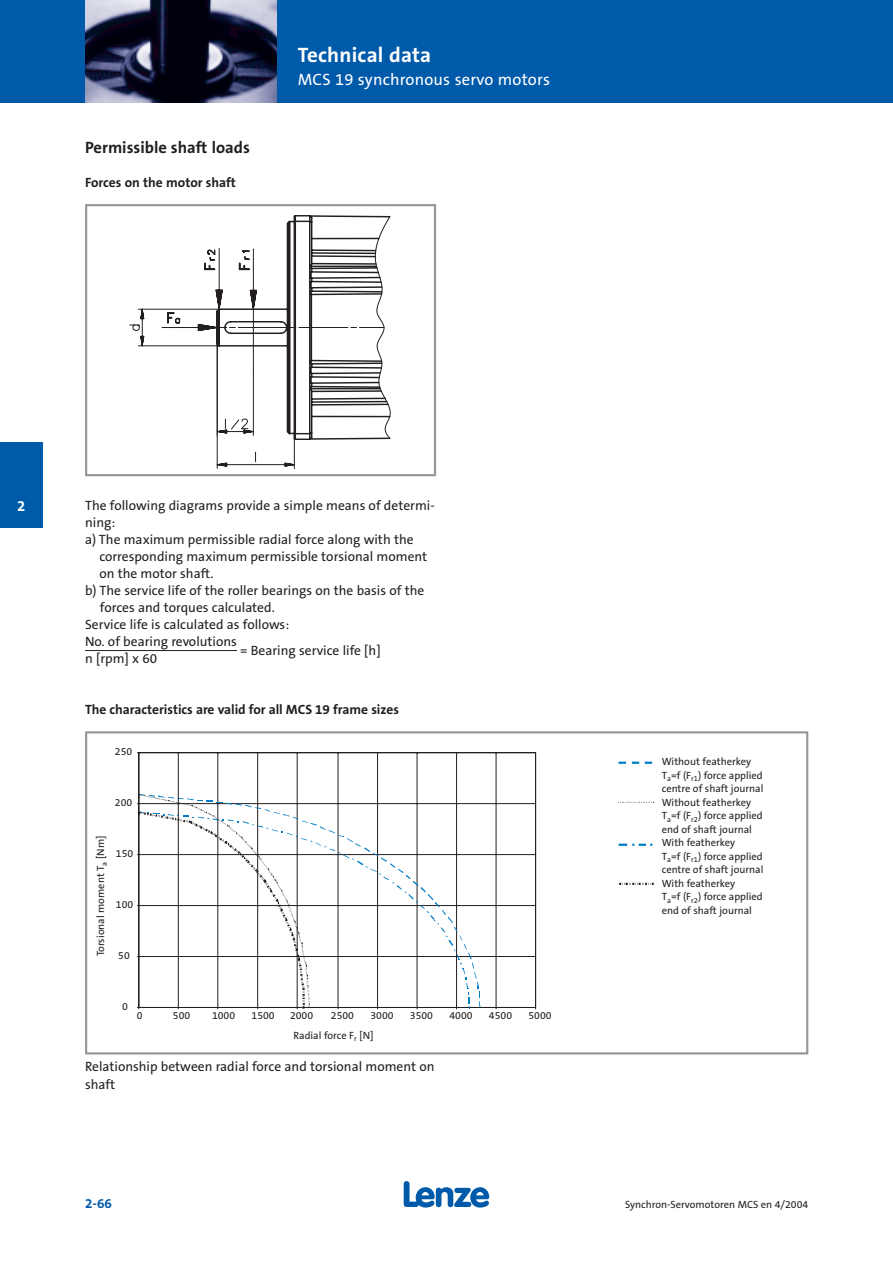
<style>
.page{position:relative;width:893px;height:1263px;background:#fff}
.page>*{position:absolute;margin:0;border:0;box-sizing:border-box;transform-origin:0 0}
.t1{font:700 21px "The Sans B7";letter-spacing:.01em;color:#fff}
.t2{font:16.5px "The Sans B5 Plain";letter-spacing:.01em;color:#fff}
.t3{font:700 16.5px "The Sans B7";color:#231f20}
.t4{font:700 15px "The Sans B7";color:#fff}
.t5{font:13.5px/17px "The Sans B5 Plain";color:#231f20}
.t6{font:700 13.5px "The Sans B7";letter-spacing:-.005em;color:#231f20}
.t7{font:700 13.5px "The Sans B7";color:#005aaa}
.t8{font:10.5px/13.5px "The Sans B5 Plain";color:#231f20}
</style>
<div class="page">
<div style="left:0;top:0;width:892px;height:102px;background:#005aaa"></div>
<img style="left:85px;top:0;width:191px;height:102px">
<svg style="left:403px;top:1181px;width:86px;height:27px"></svg>
<div style="left:0;top:442px;width:43px;height:85px;background:#005aaa"></div>
<hr style="left:139px;top:956px;width:396px;height:1px;background:#231f20">
<hr style="left:139px;top:905px;width:396px;height:1px;background:#231f20">
<hr style="left:139px;top:854px;width:396px;height:1px;background:#231f20">
<hr style="left:139px;top:803px;width:396px;height:1px;background:#231f20">
<hr style="left:178px;top:753px;width:1px;height:254px;background:#231f20">
<hr style="left:217px;top:753px;width:1px;height:254px;background:#231f20">
<hr style="left:257px;top:753px;width:1px;height:254px;background:#231f20">
<hr style="left:297px;top:753px;width:1px;height:254px;background:#231f20">
<hr style="left:338px;top:753px;width:1px;height:254px;background:#231f20">
<hr style="left:377px;top:753px;width:1px;height:254px;background:#231f20">
<hr style="left:417px;top:753px;width:1px;height:254px;background:#231f20">
<hr style="left:456px;top:753px;width:1px;height:254px;background:#231f20">
<hr style="left:496px;top:753px;width:1px;height:254px;background:#231f20">
<hr style="left:139px;top:752px;width:396px;height:1px;background:#231f20">
<hr style="left:535px;top:753px;width:1px;height:254px;background:#231f20">
<hr style="left:138px;top:753px;width:1px;height:254px;background:#231f20">
<hr style="left:139px;top:1007px;width:396px;height:1px;background:#231f20">
<svg style="left:137px;top:794px;width:343px;height:216px"></svg>
<div style="left:85px;top:731px;width:723px;height:323px;border:2px solid #939598"></div>
<svg style="left:618px;top:762px;width:8px;height:2px"></svg>
<svg style="left:632px;top:762px;width:20px;height:2px"></svg>
<svg style="left:618px;top:844px;width:34px;height:2px"></svg>
<svg style="left:618px;top:802px;width:36px;height:1px"></svg>
<svg style="left:619px;top:883px;width:34px;height:2px"></svg>
<hr style="left:85px;top:650px;width:152px;height:1px;background:#231f20">
<svg style="left:129px;top:215px;width:261px;height:254px"></svg>
<div style="left:85px;top:204px;width:351px;height:272px;border:2px solid #939598"></div>
<p class="t3" style="left:85px;top:141px;width:166px">Permissible shaft loads</p>
<p class="t6" style="left:85px;top:177px;width:152px">Forces on the motor shaft</p>
<h1 class="t1" style="left:298px;top:47px;width:135px">Technical data</h1>
<p class="t2" style="left:298px;top:73px;width:254px">MCS 19 synchronous servo motors</p>
<p class="t4" style="left:17px;top:500px;width:10px">2</p>
<p class="t5" style="left:85px;top:499px;width:351px">The following diagrams provide a simple means of determi&shy;ning:<br>a) The maximum permissible radial force along with the</p>
<p class="t5" style="left:99px;top:550px;width:329px">corresponding maximum permissible torsional moment</p>
<p class="t5" style="left:99px;top:567px;width:116px">on the motor shaft.</p>
<p class="t5" style="left:85px;top:584px;width:341px">b) The service life of the roller bearings on the basis of the</p>
<p class="t5" style="left:100px;top:601px;width:176px">forces and torques calculated.</p>
<p class="t5" style="left:85px;top:618px;width:206px">Service life is calculated as follows:</p>
<p class="t5" style="left:85px;top:635px;width:153px">No. of bearing revolutions</p>
<p class="t5" style="left:240px;top:643px;width:142px">= Bearing service life [h]</p>
<p class="t5" style="left:85px;top:652px;width:74px">n [rpm] x 60</p>
<p class="t6" style="left:85px;top:705px;width:315px">The characteristics are valid for all MCS 19 frame sizes</p>
<p class="t8" style="left:115px;top:746px;width:19px">250</p>
<p class="t8" style="left:115px;top:797px;width:19px">200</p>
<p class="t8" style="left:95px;top:956px;width:122px;rotate:-90deg">Torsional moment T<sub>a</sub> [Nm]</p>
<p class="t8" style="left:116px;top:848px;width:19px">150</p>
<p class="t8" style="left:116px;top:899px;width:19px">100</p>
<p class="t8" style="left:118px;top:950px;width:13px">50</p>
<p class="t8" style="left:122px;top:1001px;width:7px">0</p>
<p class="t8" style="left:137px;top:1010px;width:7px">0</p>
<p class="t8" style="left:173px;top:1010px;width:19px">500</p>
<p class="t8" style="left:212px;top:1010px;width:25px">1000</p>
<p class="t8" style="left:251px;top:1010px;width:25px">1500</p>
<p class="t8" style="left:290px;top:1010px;width:25px">2000</p>
<p class="t8" style="left:331px;top:1010px;width:25px">2500</p>
<p class="t8" style="left:370px;top:1010px;width:25px">3000</p>
<p class="t8" style="left:410px;top:1010px;width:25px">3500</p>
<p class="t8" style="left:449px;top:1010px;width:25px">4000</p>
<p class="t8" style="left:489px;top:1010px;width:25px">4500</p>
<p class="t8" style="left:528px;top:1010px;width:25px">5000</p>
<p class="t8" style="left:293px;top:1030px;width:82px">Radial force F<sub>r</sub> [N]</p>
<p class="t5" style="left:85px;top:1060px;width:351px">Relationship between radial force and torsional moment on shaft</p>
<p class="t8" style="left:661px;top:756px;width:103px">Without featherkey<br>T<sub>a</sub>=f (F<sub>r1</sub>) force applied centre of shaft journal<br>Without featherkey<br>T<sub>a</sub>=f (F<sub>r2</sub>) force applied end of shaft journal<br>With featherkey<br>T<sub>a</sub>=f (F<sub>r1</sub>) force applied centre of shaft journal<br>With featherkey<br>T<sub>a</sub>=f (F<sub>r2</sub>) force applied end of shaft journal</p>
<p class="t7" style="left:85px;top:1198px;width:28px">2-66</p>
<p class="t8" style="left:625px;top:1198px;width:185px">Synchron-Servomotoren MCS en 4/2004</p>
</div>
